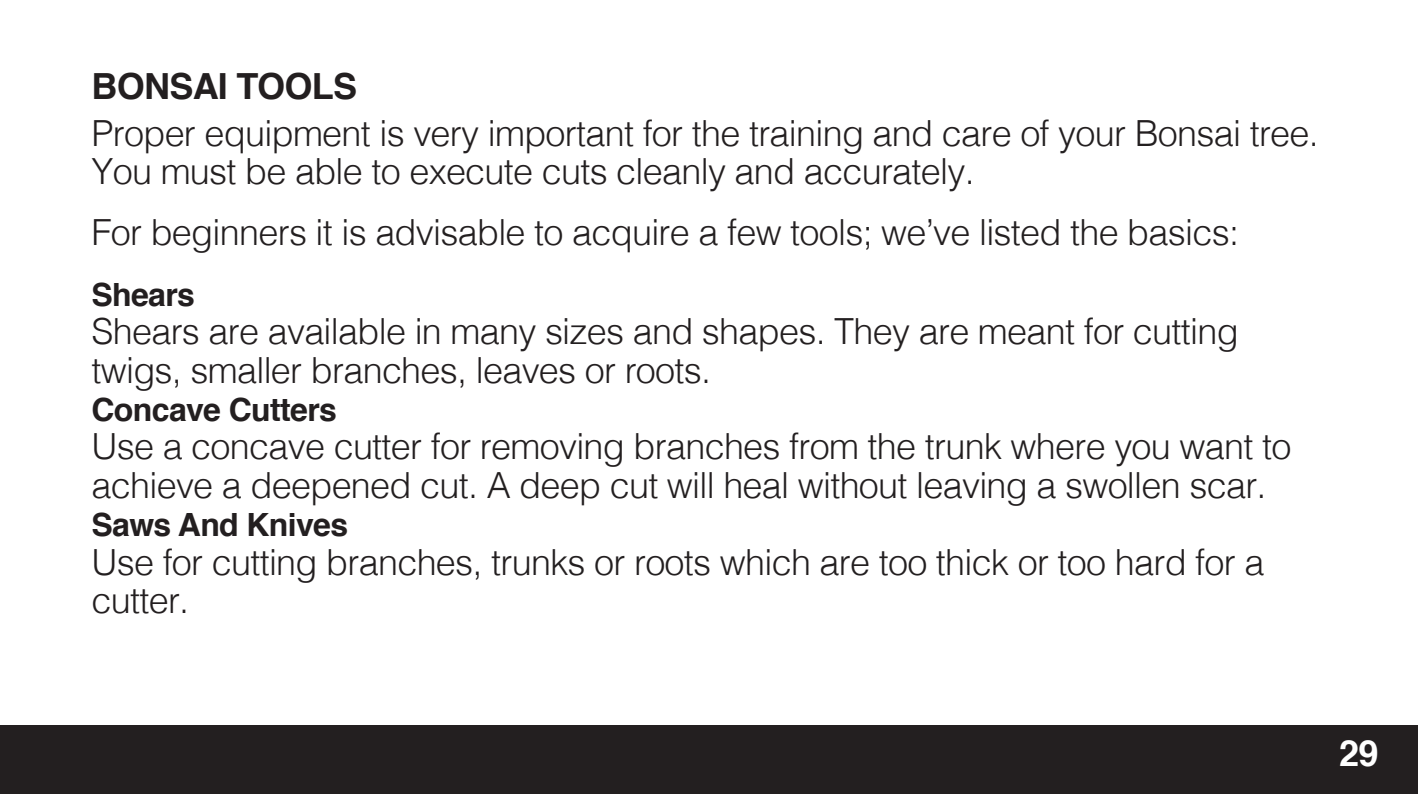
<style>
.page{position:relative;width:1418px;height:794px;background:#fff}
.page>*{position:absolute;margin:0;border:0;box-sizing:border-box;transform-origin:0 0}
.t1{font:300 36px/38.4px "Helvetica";letter-spacing:-.02em;color:#231f20}
.t2{font:700 36px "Helvetica";letter-spacing:-.02em;color:#231f20}
.t3{font:700 36px "Helvetica";color:#fff}
.t4{font:700 32px "Helvetica";letter-spacing:-.02em;color:#231f20}
</style>
<div class="page">
<div style="left:0;top:725px;width:1417px;height:69px;background:#231f20"></div>
<p class="t2" style="left:91px;top:57px;width:267px">BONSAI TOOLS</p>
<p class="t1" style="left:91px;top:111px;width:1228px">Proper equipment is very important for the training and care of your Bonsai tree.<br>You must be able to execute cuts cleanly and accurately.</p>
<p class="t1" style="left:91px;top:210px;width:1148px">For beginners it is advisable to acquire a few tools; we’ve listed the basics:</p>
<p class="t4" style="left:91px;top:269px;width:105px">Shears</p>
<p class="t1" style="left:91px;top:309px;width:1148px">Shears are available in many sizes and shapes. They are meant for cutting twigs, smaller branches, leaves or roots.</p>
<p class="t4" style="left:91px;top:384px;width:247px">Concave Cutters</p>
<p class="t1" style="left:91px;top:425px;width:1201px">Use a concave cutter for removing branches from the trunk where you want to achieve a deepened cut. A deep cut will heal without leaving a swollen scar.</p>
<p class="t4" style="left:91px;top:499px;width:258px">Saws And Knives</p>
<p class="t1" style="left:91px;top:540px;width:1174px">Use for cutting branches, trunks or roots which are too thick or too hard for a cutter.</p>
<p class="t3" style="left:1338px;top:724px;width:41px">29</p>
</div>
